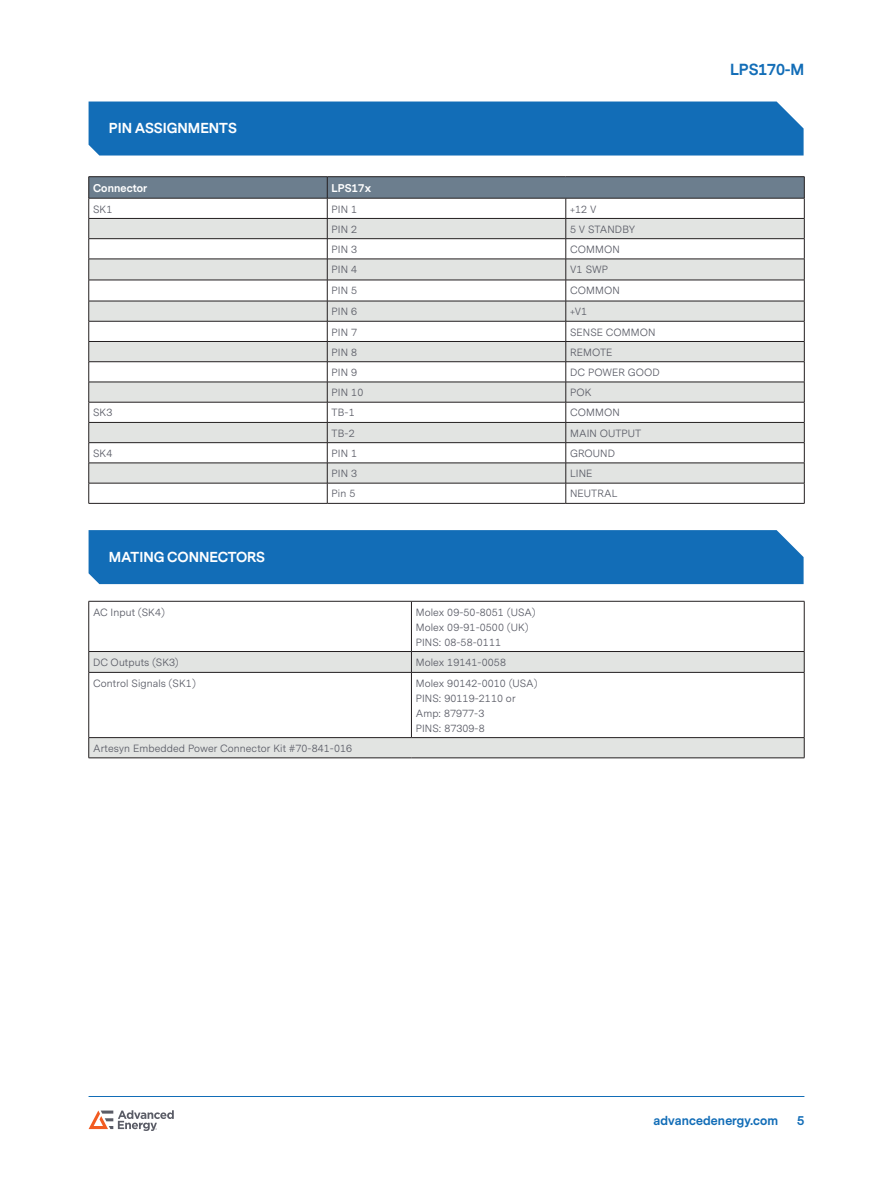
<style>
.page{position:relative;width:893px;height:1188px;background:#fff}
.page>*{position:absolute;margin:0;border:0;box-sizing:border-box;transform-origin:0 0}
.t1{font:700 15px "Messina Sans";letter-spacing:-.01em;color:#126db7}
.Heading_1{font:700 13.5px "Messina Sans";color:#fff}
.t2{font:700 12px "Messina Sans";letter-spacing:.01em;color:#126db7}
.table_text{font:10.5px/15px "Messina Sans";letter-spacing:.01em;color:#5a5c66}
.table_head_reverse{font:700 10.5px "Messina Sans";letter-spacing:.01em;color:#fff}
</style>
<div class="page">
<hr style="left:89px;top:1096px;width:715px;height:1px;background:#126db7">
<svg style="left:89px;top:1110px;width:85px;height:21px"></svg>
<div style="left:89px;top:530px;width:715px;height:54px;background:#126db7"></div>
<svg style="left:89px;top:652px;width:715px;height:106px"></svg>
<hr style="left:89px;top:758px;width:322px;height:1px;background:#231f20">
<hr style="left:411px;top:758px;width:393px;height:1px;background:#231f20">
<hr style="left:88px;top:601px;width:1px;height:50px;background:#231f20">
<hr style="left:411px;top:601px;width:1px;height:50px;background:#231f20">
<hr style="left:804px;top:601px;width:1px;height:50px;background:#231f20">
<svg style="left:88px;top:652px;width:1px;height:20px"></svg>
<svg style="left:411px;top:652px;width:1px;height:20px"></svg>
<svg style="left:804px;top:652px;width:1px;height:20px"></svg>
<hr style="left:88px;top:673px;width:1px;height:64px;background:#231f20">
<hr style="left:411px;top:673px;width:1px;height:64px;background:#231f20">
<hr style="left:804px;top:672px;width:1px;height:66px;background:#231f20">
<svg style="left:88px;top:738px;width:1px;height:20px"></svg>
<svg style="left:804px;top:738px;width:1px;height:20px"></svg>
<hr style="left:89px;top:601px;width:322px;height:1px;background:#231f20">
<hr style="left:411px;top:601px;width:393px;height:1px;background:#231f20">
<hr style="left:89px;top:651px;width:322px;height:1px;background:#231f20">
<hr style="left:411px;top:651px;width:393px;height:1px;background:#231f20">
<hr style="left:89px;top:672px;width:323px;height:1px;background:#231f20">
<hr style="left:89px;top:737px;width:323px;height:1px;background:#231f20">
<hr style="left:412px;top:672px;width:392px;height:1px;background:#231f20">
<hr style="left:412px;top:737px;width:392px;height:1px;background:#231f20">
<div style="left:89px;top:102px;width:715px;height:54px;background:#126db7"></div>
<hr style="left:89px;top:503px;width:238px;height:1px;background:#231f20">
<hr style="left:327px;top:503px;width:239px;height:1px;background:#231f20">
<hr style="left:566px;top:503px;width:238px;height:1px;background:#231f20">
<hr style="left:89px;top:176px;width:238px;height:1px;background:#231f20">
<hr style="left:327px;top:176px;width:239px;height:1px;background:#231f20">
<hr style="left:566px;top:176px;width:238px;height:1px;background:#231f20">
<svg style="left:88px;top:177px;width:717px;height:326px"></svg>
<p class="Heading_1" style="left:109px;top:119px;width:130px">PIN ASSIGNMENTS</p>
<p class="table_head_reverse" style="left:93px;top:181px;width:56px">Connector</p>
<p class="table_head_reverse" style="left:332px;top:181px;width:41px">LPS17x</p>
<p class="table_text" style="left:93px;top:202px;width:21px">SK1</p>
<p class="table_text" style="left:332px;top:202px;width:27px">PIN 1</p>
<p class="table_text" style="left:570px;top:202px;width:28px">+12 V</p>
<p class="table_text" style="left:332px;top:222px;width:27px">PIN 2</p>
<p class="table_text" style="left:570px;top:222px;width:67px">5 V STANDBY</p>
<p class="table_text" style="left:332px;top:242px;width:27px">PIN 3</p>
<p class="table_text" style="left:570px;top:242px;width:51px">COMMON</p>
<p class="table_text" style="left:332px;top:262px;width:27px">PIN 4</p>
<p class="table_text" style="left:570px;top:262px;width:40px">V1 SWP</p>
<p class="table_text" style="left:332px;top:284px;width:27px">PIN 5</p>
<p class="table_text" style="left:570px;top:284px;width:51px">COMMON</p>
<p class="table_text" style="left:332px;top:305px;width:27px">PIN 6</p>
<p class="table_text" style="left:570px;top:305px;width:19px">+V1</p>
<p class="table_text" style="left:332px;top:325px;width:27px">PIN 7</p>
<p class="table_text" style="left:570px;top:325px;width:87px">SENSE COMMON</p>
<p class="table_text" style="left:332px;top:345px;width:27px">PIN 8</p>
<p class="table_text" style="left:570px;top:345px;width:44px">REMOTE</p>
<p class="table_text" style="left:332px;top:365px;width:27px">PIN 9</p>
<p class="table_text" style="left:570px;top:365px;width:91px">DC POWER GOOD</p>
<p class="table_text" style="left:332px;top:386px;width:33px">PIN 10</p>
<p class="table_text" style="left:570px;top:386px;width:23px">POK</p>
<p class="table_text" style="left:93px;top:406px;width:21px">SK3</p>
<p class="table_text" style="left:332px;top:406px;width:25px">TB-1</p>
<p class="table_text" style="left:570px;top:406px;width:51px">COMMON</p>
<p class="table_text" style="left:332px;top:426px;width:25px">TB-2</p>
<p class="table_text" style="left:570px;top:426px;width:73px">MAIN OUTPUT</p>
<p class="table_text" style="left:93px;top:446px;width:21px">SK4</p>
<p class="table_text" style="left:332px;top:446px;width:27px">PIN 1</p>
<p class="table_text" style="left:570px;top:446px;width:46px">GROUND</p>
<p class="table_text" style="left:332px;top:466px;width:27px">PIN 3</p>
<p class="table_text" style="left:570px;top:466px;width:24px">LINE</p>
<p class="table_text" style="left:332px;top:487px;width:25px">Pin 5</p>
<p class="table_text" style="left:570px;top:487px;width:49px">NEUTRAL</p>
<p class="Heading_1" style="left:109px;top:547px;width:158px">MATING CONNECTORS</p>
<p class="table_text" style="left:93px;top:605px;width:73px">AC Input (SK4)</p>
<p class="table_text" style="left:416px;top:605px;width:121px">Molex 09-50-8051 (USA)<br>Molex 09-91-0500 (UK)<br>PINS: 08-58-0111</p>
<p class="table_text" style="left:93px;top:655px;width:87px">DC Outputs (SK3)</p>
<p class="table_text" style="left:416px;top:655px;width:92px">Molex 19141-0058</p>
<p class="table_text" style="left:93px;top:676px;width:104px">Control Signals (SK1)</p>
<p class="table_text" style="left:416px;top:676px;width:123px">Molex 90142-0010 (USA)<br>PINS: 90119-2110 or<br>Amp: 87977-3<br>PINS: 87309-8</p>
<p class="table_text" style="left:93px;top:741px;width:261px">Artesyn Embedded Power Connector Kit #70-841-016</p>
<h1 class="t1" style="left:730px;top:59px;width:76px">LPS170-M</h1>
<p class="t2" style="left:653px;top:1113px;width:126px">advancedenergy.com</p>
<p class="t2" style="left:797px;top:1113px;width:9px">5</p>
</div>
